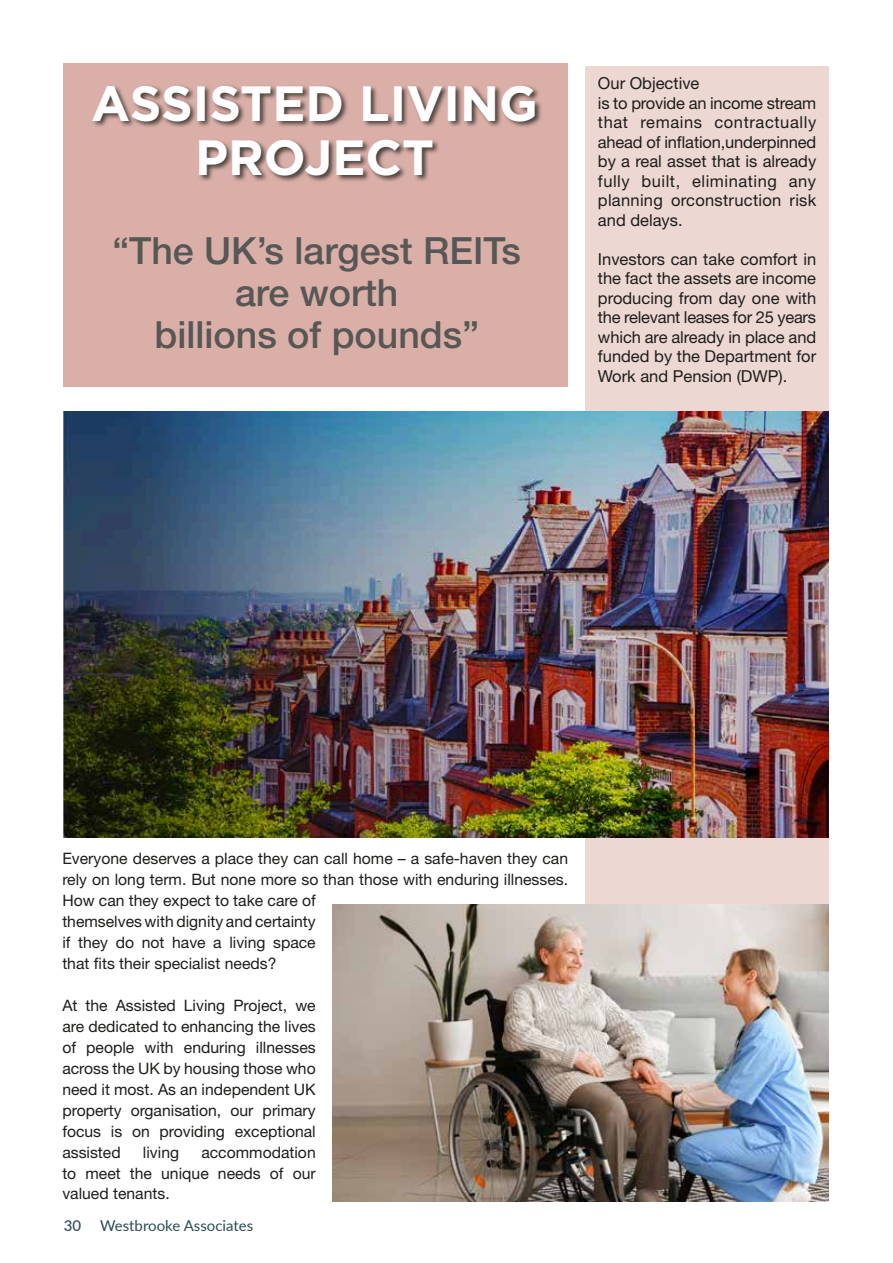
<style>
.page{position:relative;width:893px;height:1263px;background:#fff}
.page>*{position:absolute;margin:0;border:0;box-sizing:border-box;transform-origin:0 0}
.t1{font:700 49.5px/54px "Gotham";color:#fff;text-align:center}
.t2{font:500 37.5px/42px "Helvetica Neue LT Std";color:#575756;text-align:center}
.t3{font:16.5px/19.5px "Helvetica Neue LT Std";color:#1d1d1b}
.t4{font:15.75px/21px "Helvetica Neue LT Std";color:#1d1d1b;text-align:justify}
.t5{font:15px "Lato";color:#294b55}
.t6{font:500 15px "Lato";color:#294b55}
</style>
<div class="page">
<div style="left:63px;top:64px;width:504px;height:323px;background:#daafa8"></div>
<div style="left:91px;top:85px;width:451px;height:98px;background:#1d1d1b;opacity:.75"></div>
<div style="left:585px;top:66px;width:244px;height:1135px;background:#ecd7d3"></div>
<img style="left:63px;top:411px;width:766px;height:427px">
<img style="left:333px;top:904px;width:496px;height:297px">
<h1 class="t1" style="left:91px;top:76px;width:448px">ASSISTED LIVING<br>PROJECT</h1>
<p class="t3" style="left:598px;top:73px;width:220px">Our Objective<br>is to provide an income stream that remains contractually ahead of inflation,underpinned by a real asset that is already fully built, eliminating any planning orconstruction risk and delays.</p>
<p class="t3" style="left:598px;top:249px;width:220px;text-align:justify">Investors can take comfort in the fact the assets are income producing from day one with the relevant leases for 25 years which are already in place and funded by the Department for Work and Pension (DWP).</p>
<h2 class="t2" style="left:112px;top:229px;width:410px">“The UK’s largest REITs are worth<br>billions of pounds”</h2>
<p class="t4" style="left:62px;top:847px;width:507px;text-align:left">Everyone deserves a place they can call home – a safe-haven they can rely on long term. But none more so than those with enduring illnesses.<br>How can they expect to take care of<br>themselves with dignity and certainty<br>if they do not have a living space<br>that fits their specialist needs?</p>
<p class="t4" style="left:62px;top:994px;width:255px">At the Assisted Living Project, we are dedicated to enhancing the lives of people with enduring illnesses across the UK by housing those who need it most. As an independent UK property organisation, our primary focus is on providing exceptional assisted</p>
<p class="t4" style="left:62px;top:1141px;width:255px;text-indent:139px">accommodation to meet the unique needs of our valued tenants.</p>
<p class="t4" style="left:143px;top:1141px;width:38px">living</p>
<p class="t6" style="left:64px;top:1215px;width:19px">30</p>
<p class="t5" style="left:100px;top:1215px;width:155px">Westbrooke Associates</p>
</div>
